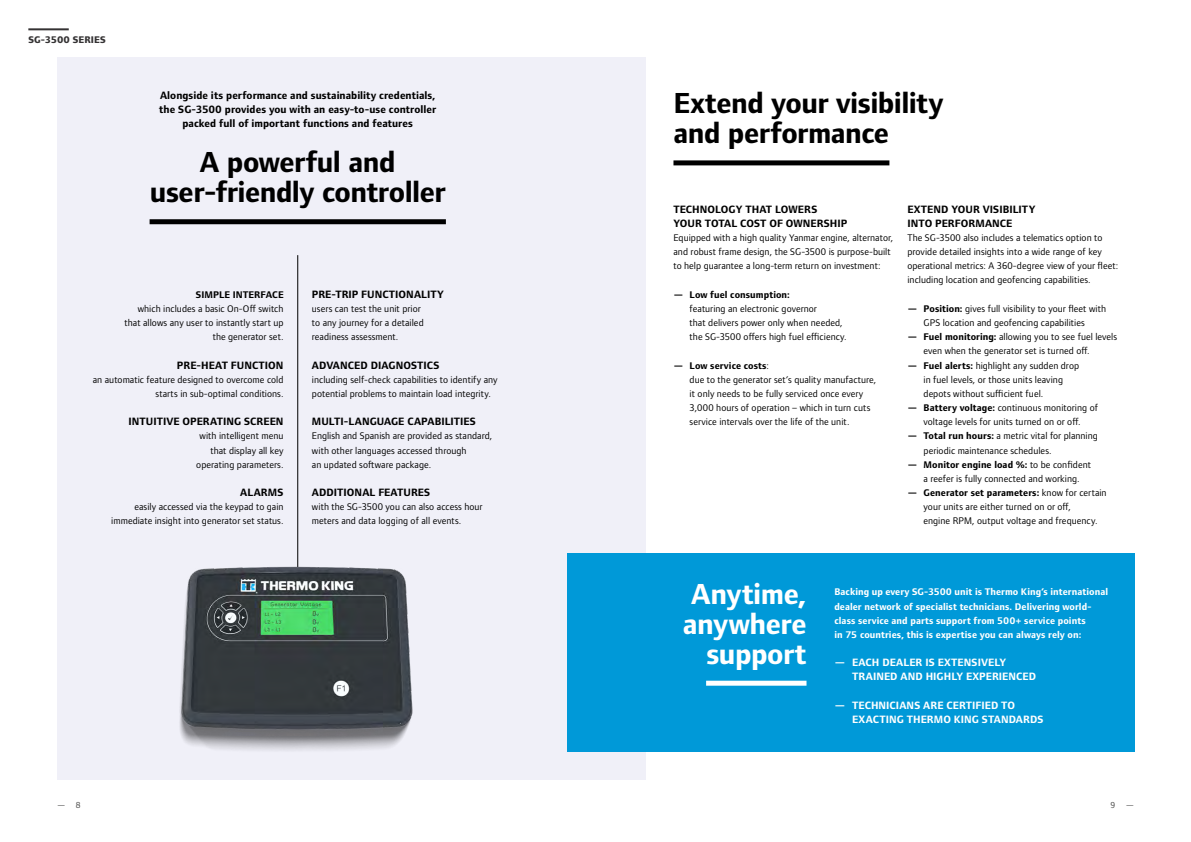
<style>
.page{position:relative;width:1191px;height:842px;background:#fff}
.page>*{position:absolute;margin:0;border:0;box-sizing:border-box;transform-origin:0 0}
.t1{font:700 30px/30px "Foundry Form Sans";letter-spacing:-.015em;color:#000;text-align:center}
.t2{font:700 30px/30px "Foundry Form Sans";letter-spacing:-.015em;color:#fff;text-align:right}
.t3{font:700 11px/14px "Foundry Form Sans";letter-spacing:.005em;color:#000}
.t4{font:700 11px/14.2px "Foundry Form Sans";letter-spacing:.005em;color:#fff}
.t5{font:10px/14.2px "Foundry Form Sans";letter-spacing:.005em;color:#000}
.t6{font:700 10px/14.2px "Foundry Form Sans";letter-spacing:.005em;color:#fff}
.t7{font:700 10px "Foundry Form Sans";letter-spacing:.005em;color:#000}
.t8{font:800 10px "Foundry Form Sans";letter-spacing:.005em;color:#343233}
.t9{font:9px "Foundry Form Sans";color:#4a4a49}
.s1{font-weight:700}
</style>
<div class="page">
<hr style="left:28px;top:28px;width:41px;height:2px;background:#343233">
<div style="left:57px;top:57px;width:588px;height:723px;background:#f0f0f8"></div>
<div style="left:150px;top:219px;width:296px;height:5px;background:#000"></div>
<hr style="left:297px;top:255px;width:1px;height:316px;background:#000">
<div style="left:567px;top:553px;width:567px;height:198px;background:#0099d8"></div>
<div style="left:673px;top:160px;width:216px;height:5px;background:#000"></div>
<div style="left:706px;top:681px;width:100px;height:5px;background:#fff"></div>
<img style="left:179px;top:480px;width:427px;height:272px">
<p class="t8" style="left:28px;top:34px;width:79px">SG-3500 SERIES</p>
<p class="t3" style="left:159px;top:89px;width:278px;text-align:center">Alongside its performance and sustainability credentials, the SG-3500 provides you with an easy-to-use controller packed full of important functions and features</p>
<h1 class="t1" style="left:150px;top:148px;width:297px">A powerful and user-friendly controller</h1>
<p class="t7" style="left:196px;top:288px;width:89px">SIMPLE INTERFACE</p>
<p class="t5" style="left:124px;top:301px;width:161px;text-align:right">which includes a basic On-Off switch that allows any user to instantly start up the generator set.</p>
<p class="t3" style="left:177px;top:358px;width:108px">PRE-HEAT FUNCTION</p>
<p class="t5" style="left:93px;top:372px;width:192px;text-align:right">an automatic feature designed to overcome cold starts in sub-optimal conditions.</p>
<p class="t3" style="left:128px;top:415px;width:157px">INTUITIVE OPERATING SCREEN</p>
<p class="t5" style="left:196px;top:429px;width:89px;text-align:right">with intelligent menu that display all key operating parameters.</p>
<p class="t3" style="left:240px;top:486px;width:45px">ALARMS</p>
<p class="t5" style="left:111px;top:500px;width:174px;text-align:right">easily accessed via the keypad to gain immediate insight into generator set status.</p>
<p class="t3" style="left:312px;top:287px;width:133px">PRE-TRIP FUNCTIONALITY</p>
<p class="t5" style="left:312px;top:301px;width:113px">users can test the unit prior to any journey for a detailed readiness assessment.</p>
<p class="t3" style="left:312px;top:358px;width:129px">ADVANCED DIAGNOSTICS</p>
<p class="t5" style="left:312px;top:372px;width:187px">including self-check capabilities to identify any potential problems to maintain load integrity.</p>
<p class="t3" style="left:312px;top:415px;width:165px">MULTI-LANGUAGE CAPABILITIES</p>
<p class="t5" style="left:312px;top:429px;width:182px">English and Spanish are provided as standard, with other languages accessed through<br>an updated software package.</p>
<p class="t3" style="left:312px;top:486px;width:120px">ADDITIONAL FEATURES</p>
<p class="t5" style="left:312px;top:500px;width:172px">with the SG-3500 you can also access hour meters and data logging of all events.</p>
<h1 class="t1" style="left:673px;top:89px;width:271px;text-align:left">Extend your visibility and performance</h1>
<p class="t3" style="left:673px;top:202px;width:175px">TECHNOLOGY THAT LOWERS<br>YOUR TOTAL COST OF OWNERSHIP</p>
<p class="t5" style="left:673px;top:231px;width:221px">Equipped with a high quality Yanmar engine, alternator, and robust frame design, the SG-3500 is purpose-built to help guarantee a long-term return on investment:</p>
<p class="t7" style="left:673px;top:288px;width:118px">— Low fuel consumption:</p>
<p class="t5" style="left:689px;top:301px;width:159px">featuring an electronic governor<br>that delivers power only when needed, the SG-3500 offers high fuel efficiency.</p>
<p class="t5" style="left:689px;top:358px;width:188px;text-indent:-16px"><span class="s1">— Low service costs</span>:<br>due to the generator set’s quality manufacture, it only needs to be fully serviced once every 3,000 hours of operation – which in turn cuts service intervals over the life of the unit.</p>
<p class="t3" style="left:907px;top:202px;width:129px">EXTEND YOUR VISIBILITY<br>INTO PERFORMANCE</p>
<p class="t5" style="left:907px;top:231px;width:212px">The SG-3500 also includes a telematics option to provide detailed insights into a wide range of key operational metrics: A 360-degree view of your fleet: including location and geofencing capabilities.</p>
<p class="t5" style="left:907px;top:301px;width:200px;text-align:center"><span class="s1">— Position:</span> gives full visibility to your fleet with<br>GPS location and geofencing capabilities</p>
<p class="t5" style="left:923px;top:330px;width:195px;text-indent:-16px"><span class="s1">— Fuel monitoring:</span> allowing you to see fuel levels even when the generator set is turned off.</p>
<p class="t5" style="left:923px;top:358px;width:157px;text-indent:-16px"><span class="s1">— Fuel alerts:</span> highlight any sudden drop in fuel levels, or those units leaving depots without sufficient fuel.</p>
<p class="t5" style="left:907px;top:401px;width:192px;text-align:center"><span class="s1">— Battery voltage:</span> continuous monitoring of voltage levels for units turned on or off.</p>
<p class="t5" style="left:923px;top:429px;width:176px;text-indent:-16px"><span class="s1">— Total run hours:</span> a metric vital for planning periodic maintenance schedules.</p>
<p class="t5" style="left:907px;top:457px;width:185px;text-align:center"><span class="s1">— Monitor engine load %:</span> to be confident a reefer is fully connected and working.</p>
<p class="t5" style="left:923px;top:486px;width:185px;text-indent:-16px"><span class="s1">— Generator set parameters:</span> know for certain your units are either turned on or off,<br>engine RPM, output voltage and frequency.</p>
<h1 class="t2" style="left:683px;top:579px;width:125px">Anytime, anywhere support</h1>
<p class="t6" style="left:834px;top:585px;width:275px">Backing up every SG-3500 unit is Thermo King’s international dealer network of specialist technicians. Delivering world&shy;class service and parts support from 500+ service points<br>in 75 countries, this is expertise you can always rely on:</p>
<p class="t4" style="left:852px;top:656px;width:185px;text-indent:-18px">— EACH DEALER IS EXTENSIVELY<br>TRAINED AND HIGHLY EXPERIENCED</p>
<p class="t4" style="left:852px;top:698px;width:193px;text-indent:-18px">— TECHNICIANS ARE CERTIFIED TO<br>EXACTING THERMO KING STANDARDS</p>
<p class="t9" style="left:57px;top:800px;width:25px">— 8</p>
<p class="t9" style="left:1110px;top:800px;width:25px">9 —</p>
</div>
